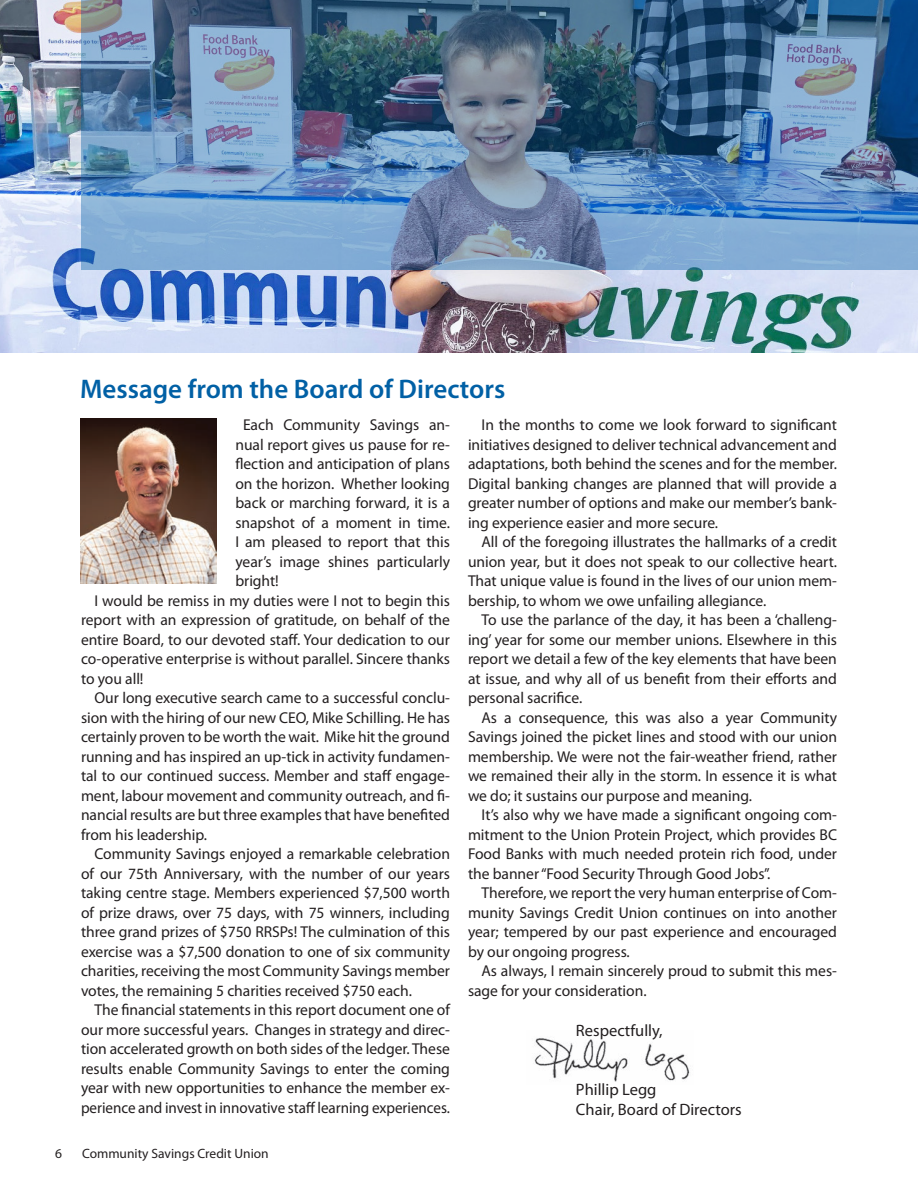
<style>
.page{position:relative;width:918px;height:1188px;background:#fff}
.page>*{position:absolute;margin:0;border:0;box-sizing:border-box;transform-origin:0 0}
.t1{font:600 27px "Myriad Pro";color:#0160a5}
.t2{font:16.5px "Myriad Pro";color:#231f20}
.t3{font:15.75px/19.5px "Myriad Pro";letter-spacing:-.005em;color:#231f20;text-align:justify}
.t4{font:13.5px "Myriad Pro";color:#231f20}
</style>
<div class="page">
<img style="left:534px;top:1038px;width:156px;height:44px">
<img style="left:0;top:0;width:918px;height:352px">
<img style="left:81px;top:0;width:837px;height:270px">
<img style="left:81px;top:418px;width:135px;height:165px">
<p class="t1" style="left:80px;top:372px;width:427px">Message from the Board of Directors</p>
<p class="t3" style="left:235px;top:415px;width:216px;text-indent:8px">Each Community Savings an&shy;nual report gives us pause for re&shy;flection and anticipation of plans on the horizon. Whether looking back or marching forward, it is a snapshot of a moment in time.<br>I am pleased to report that this year’s image shines particularly bright!</p>
<p class="t3" style="left:81px;top:591px;width:370px;text-indent:14px">I would be remiss in my duties were I not to begin this report with an expression of gratitude, on behalf of the entire Board, to our devoted staff. Your dedication to our co-operative enterprise is without parallel. Sincere thanks to you all!</p>
<p class="t3" style="left:81px;top:688px;width:371px;text-indent:13px">Our long executive search came to a successful conclu&shy;sion with the hiring of our new CEO, Mike Schilling. He has certainly proven to be worth the wait. Mike hit the ground running and has inspired an up-tick in activity fundamen&shy;tal to our continued success. Member and staff engage&shy;ment, labour movement and community outreach, and fi&shy;nancial results are but three examples that have benefited from his leadership.</p>
<p class="t3" style="left:81px;top:844px;width:371px;text-indent:14px">Community Savings enjoyed a remarkable celebration of our 75th Anniversary, with the number of our years taking centre stage. Members experienced $7,500 worth of prize draws, over 75 days, with 75 winners, including three grand prizes of $750 RRSPs! The culmination of this exercise was a $7,500 donation to one of six community charities, receiving the most Community Savings member votes, the remaining 5 charities received $750 each.</p>
<p class="t3" style="left:81px;top:1000px;width:371px;text-indent:14px">The financial statements in this report document one of our more successful years. Changes in strategy and direc&shy;tion accelerated growth on both sides of the ledger. These results enable Community Savings to enter the coming year with new opportunities to enhance the member ex&shy;perience and invest in innovative staff learning experiences.</p>
<p class="t3" style="left:468px;top:415px;width:371px;text-indent:14px">In the months to come we look forward to significant initiatives designed to deliver technical advancement and adaptations, both behind the scenes and for the member.<br>Digital banking changes are planned that will provide a greater number of options and make our member’s bank&shy;ing experience easier and more secure.</p>
<p class="t3" style="left:468px;top:532px;width:371px;text-indent:14px">All of the foregoing illustrates the hallmarks of a credit union year, but it does not speak to our collective heart.<br>That unique value is found in the lives of our union mem&shy;bership, to whom we owe unfailing allegiance.</p>
<p class="t3" style="left:468px;top:610px;width:371px;text-indent:13px">To use the parlance of the day, it has been a ‘challeng&shy;ing’ year for some our member unions. Elsewhere in this report we detail a few of the key elements that have been at issue, and why all of us benefit from their efforts and personal sacrifice.</p>
<p class="t3" style="left:468px;top:708px;width:371px;text-indent:14px">As a consequence, this was also a year Community Savings joined the picket lines and stood with our union membership. We were not the fair-weather friend, rather we remained their ally in the storm. In essence it is what we do; it sustains our purpose and meaning.</p>
<p class="t3" style="left:468px;top:805px;width:371px;text-indent:13px">It’s also why we have made a significant ongoing com&shy;mitment to the Union Protein Project, which provides BC Food Banks with much needed protein rich food, under the banner “Food Security Through Good Jobs”.</p>
<p class="t3" style="left:468px;top:883px;width:371px;text-indent:13px">Therefore, we report the very human enterprise of Com&shy;munity Savings Credit Union continues on into another year; tempered by our past experience and encouraged by our ongoing progress.</p>
<p class="t3" style="left:468px;top:961px;width:370px;text-indent:13px">As always, I remain sincerely proud to submit this mes&shy;sage for your consideration.</p>
<p class="t2" style="left:576px;top:1020px;width:88px">Respectfully,</p>
<p class="t2" style="left:576px;top:1079px;width:82px">Phillip Legg</p>
<p class="t2" style="left:576px;top:1099px;width:167px">Chair, Board of Directors</p>
<p class="t4" style="left:55px;top:1145px;width:8px">6</p>
<p class="t4" style="left:82px;top:1145px;width:188px">Community Savings Credit Union</p>
</div>
